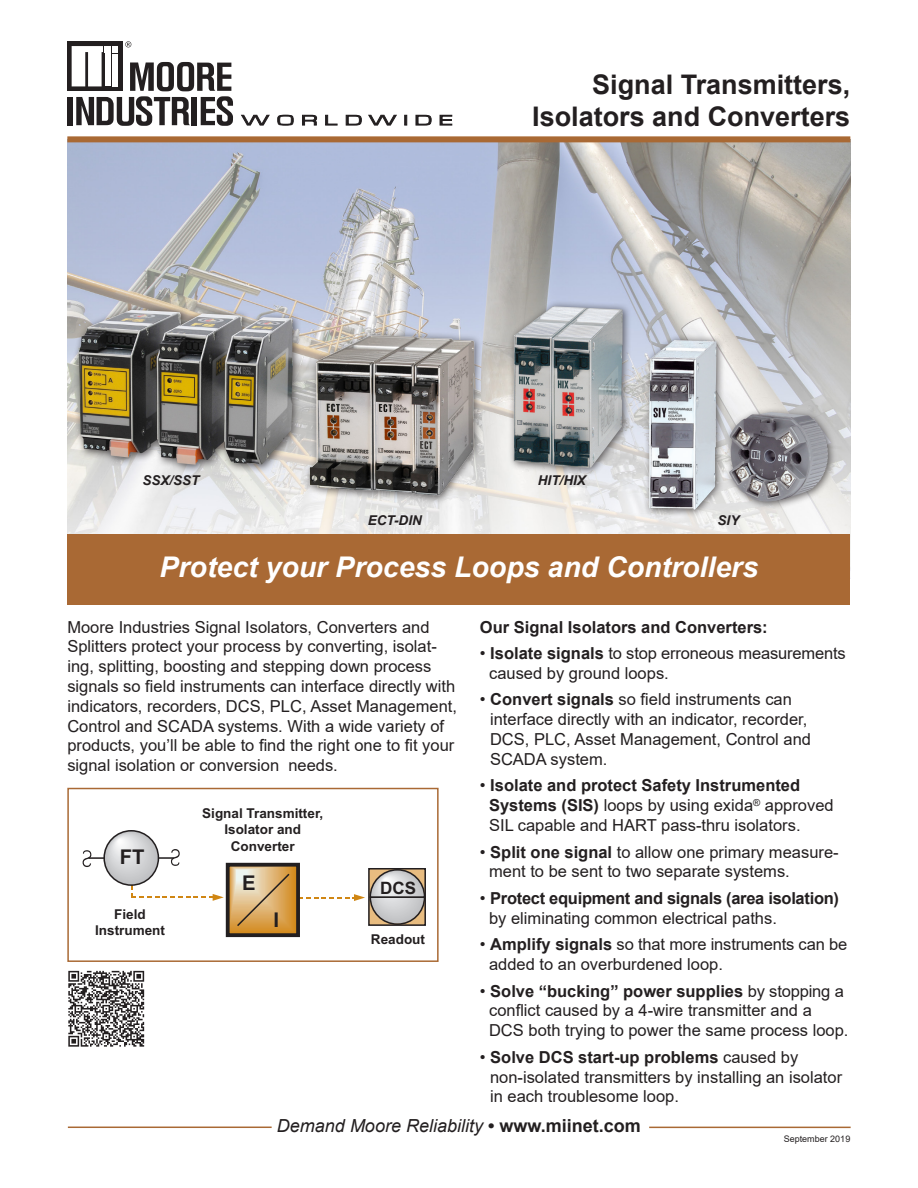
<style>
.page{position:relative;width:918px;height:1188px;background:#fff}
.page>*{position:absolute;margin:0;border:0;box-sizing:border-box;transform-origin:0 0}
.t1{font:italic 700 28.5px "Arial";color:#fff}
.t2{font:700 27px/32.4px "Arial";color:#231f20;text-align:right}
.t3{font:700 20.25px "Arial";color:#231f20}
.t4{font:italic 18px "Arial";color:#231f20}
.t5{font:700 17.1px "Arial";color:#231f20}
.t6{font:16.5px/19.8px "Arial";color:#231f20}
.t7{font:700 16.5px/19.8px "Arial";letter-spacing:-.02em;color:#231f20}
.t8{font:700 16.5px "Arial";color:#231f20}
.t9{font:700 13.5px/16.2px "Arial";color:#231f20;text-align:center}
.t10{font:italic 700 13.5px "Arial";color:#231f20}
.t11{font:9px "Arial";color:#231f20}
.s1{font-weight:700}
.s2{font-weight:400}
.s3{font-weight:700;font-style:normal}
</style>
<div class="page">
<img style="left:67px;top:142px;width:783px;height:393px">
<div style="left:67px;top:136px;width:783px;height:6px;background:#a96934"></div>
<hr style="left:68px;top:1127px;width:204px;height:1px;background:#a96934">
<hr style="left:649px;top:1127px;width:202px;height:1px;background:#a96934">
<div style="left:67px;top:97px;width:6px;height:28px;background:#231f20"></div>
<svg style="left:67px;top:42px;width:5px;height:49px"></svg>
<svg style="left:241px;top:114px;width:29px;height:12px"></svg>
<svg style="left:277px;top:114px;width:17px;height:12px"></svg>
<svg style="left:302px;top:115px;width:15px;height:11px"></svg>
<svg style="left:325px;top:115px;width:13px;height:11px"></svg>
<svg style="left:346px;top:115px;width:16px;height:11px"></svg>
<svg style="left:368px;top:114px;width:29px;height:12px"></svg>
<svg style="left:404px;top:115px;width:3px;height:10px"></svg>
<svg style="left:415px;top:115px;width:17px;height:11px"></svg>
<svg style="left:439px;top:115px;width:13px;height:11px"></svg>
<svg style="left:72px;top:41px;width:161px;height:85px"></svg>
<img style="left:68px;top:970px;width:77px;height:77px">
<div style="left:67px;top:788px;width:372px;height:174px;background:#fff;border:2px solid #a96934"></div>
<div style="left:232px;top:867px;width:44px;height:45px;background:#dfb16e"></div>
<div style="left:232px;top:867px;width:43px;height:44px;background:#dfb372"></div>
<div style="left:232px;top:867px;width:42px;height:43px;background:#e2ba7f"></div>
<div style="left:233px;top:867px;width:40px;height:42px;background:#e1b679"></div>
<div style="left:233px;top:867px;width:38px;height:40px;background:#e2ba7f"></div>
<div style="left:233px;top:867px;width:37px;height:39px;background:#e3bc83"></div>
<div style="left:233px;top:868px;width:36px;height:36px;background:#e4bf88"></div>
<div style="left:233px;top:868px;width:35px;height:35px;background:#e6c798"></div>
<div style="left:234px;top:868px;width:33px;height:35px;background:#e4c38e"></div>
<div style="left:234px;top:868px;width:32px;height:34px;background:#e4c493"></div>
<div style="left:234px;top:868px;width:31px;height:33px;background:#e5c697"></div>
<div style="left:234px;top:868px;width:30px;height:31px;background:#e6ca9e"></div>
<div style="left:234px;top:868px;width:29px;height:30px;background:#e7cca2"></div>
<div style="left:234px;top:868px;width:28px;height:29px;background:#e7cea6"></div>
<div style="left:234px;top:868px;width:27px;height:28px;background:#e7d5b2"></div>
<div style="left:235px;top:869px;width:26px;height:26px;background:#e8d1ab"></div>
<div style="left:235px;top:869px;width:25px;height:25px;background:#e6d3af"></div>
<div style="left:235px;top:869px;width:24px;height:24px;background:#e7d6b4"></div>
<div style="left:235px;top:869px;width:23px;height:23px;background:#e8d9b9"></div>
<div style="left:235px;top:869px;width:22px;height:22px;background:#e9dbbe"></div>
<div style="left:235px;top:869px;width:21px;height:21px;background:#e9dec2"></div>
<div style="left:235px;top:869px;width:20px;height:21px;background:#ebe3cd"></div>
<div style="left:236px;top:869px;width:19px;height:20px;background:#eae1c7"></div>
<div style="left:236px;top:869px;width:17px;height:18px;background:#ebe4cf"></div>
<div style="left:236px;top:869px;width:16px;height:17px;background:#edede1"></div>
<div style="left:236px;top:870px;width:16px;height:16px;background:#ebe6d4"></div>
<div style="left:236px;top:870px;width:15px;height:14px;background:#ece9da"></div>
<div style="left:236px;top:870px;width:14px;height:14px;background:#ececdf"></div>
<div style="left:236px;top:870px;width:13px;height:13px;background:#ecf4ee"></div>
<div style="left:237px;top:870px;width:12px;height:12px;background:#edefe5"></div>
<div style="left:237px;top:870px;width:11px;height:11px;background:#edf2eb"></div>
<div style="left:237px;top:870px;width:10px;height:10px;background:#ecf5f0"></div>
<svg style="left:235px;top:872px;width:56px;height:56px"></svg>
<div style="left:226px;top:863px;width:74px;height:74px;border:4px solid #231f20"></div>
<svg style="left:83px;top:831px;width:141px;height:70px"></svg>
<svg style="left:298px;top:868px;width:128px;height:58px"></svg>
<div style="left:67px;top:535px;width:783px;height:70px;background:#a96934"></div>
<div style="left:73px;top:304px;width:229px;height:170px;background:#231f20;opacity:.7"></div>
<img style="left:79px;top:310px;width:214px;height:155px">
<img style="left:269px;top:326px;width:264px;height:179px">
<div style="left:508px;top:301px;width:124px;height:176px;background:#231f20;opacity:.7"></div>
<img style="left:514px;top:306px;width:109px;height:162px">
<div style="left:644px;top:334px;width:82px;height:184px;background:#231f20;opacity:.7"></div>
<img style="left:645px;top:340px;width:76px;height:170px">
<div style="left:724px;top:406px;width:113px;height:104px;background:#231f20;opacity:.7"></div>
<img style="left:729px;top:412px;width:99px;height:90px">
<p class="t10" style="left:143px;top:471px;width:59px">SSX/SST</p>
<p class="t2" style="left:532px;top:69px;width:320px">Signal Transmitters,<br>Isolators and Converters</p>
<p class="t10" style="left:368px;top:512px;width:55px">ECT-DIN</p>
<p class="t10" style="left:538px;top:471px;width:50px">HIT/HIX</p>
<p class="t10" style="left:718px;top:512px;width:23px">SIY</p>
<p class="t1" style="left:160px;top:548px;width:600px">Protect your Process Loops and Controllers</p>
<p class="t8" style="left:480px;top:615px;width:289px">Our Signal Isolators and Converters:</p>
<p class="t6" style="left:489px;top:643px;width:358px;text-indent:-9px">• <span class="s1">Isolate signals</span> to stop erroneous measurements caused by ground loops.</p>
<p class="t6" style="left:490px;top:690px;width:322px;text-indent:-10px">• <span class="s1">Convert signals</span> so field instruments can interface directly with an indicator, recorder, DCS, PLC, Asset Management, Control and SCADA system.</p>
<p class="t6" style="left:489px;top:776px;width:346px;text-indent:-9px">• <span class="s1">Isolate and protect Safety Instrumented<br>Systems (SIS)</span> loops by using exida<sup>®</sup> approved<br>SIL capable and HART pass-thru isolators.</p>
<p class="t6" style="left:489px;top:842px;width:351px;text-indent:-9px">• <span class="s1">Split one signal</span> to allow one primary measure&shy;ment to be sent to two separate systems.</p>
<p class="t7" style="left:489px;top:888px;width:351px;text-indent:-9px"><span class="s2">•</span> Protect equipment and signals (area isolation) <span class="s2">by eliminating common electrical paths.</span></p>
<p class="t6" style="left:489px;top:934px;width:360px;text-indent:-9px">• <span class="s1">Amplify signals</span> so that more instruments can be added to an overburdened loop.</p>
<p class="t6" style="left:489px;top:981px;width:361px;text-indent:-9px">• <span class="s1">Solve “bucking” power supplies</span> by stopping a conflict caused by a 4-wire transmitter and a<br>DCS both trying to power the same process loop.</p>
<p class="t6" style="left:490px;top:1047px;width:354px;text-indent:-10px">• <span class="s1">Solve DCS start-up problems</span> caused by non-isolated transmitters by installing an isolator in each troublesome loop.</p>
<p class="t6" style="left:67px;top:617px;width:391px">Moore Industries Signal Isolators, Converters and Splitters protect your process by converting, isolat&shy;ing, splitting, boosting and stepping down process signals so field instruments can interface directly with indicators, recorders, DCS, PLC, Asset Management, Control and SCADA systems. With a wide variety of products, you’ll be able to find the right one to fit your signal isolation or conversion needs.</p>
<p class="t9" style="left:202px;top:806px;width:123px">Signal Transmitter,<br>Isolator and<br>Converter</p>
<p class="t3" style="left:120px;top:844px;width:26px">FT</p>
<p class="t3" style="left:242px;top:869px;width:15px">E</p>
<p class="t5" style="left:380px;top:877px;width:37px">DCS</p>
<p class="t9" style="left:95px;top:906px;width:71px">Field<br>Instrument</p>
<p class="t3" style="left:273px;top:906px;width:7px">I</p>
<p class="t9" style="left:371px;top:932px;width:56px">Readout</p>
<p class="t4" style="left:277px;top:1114px;width:365px">Demand Moore Reliability <span class="s3">• www.miinet.com</span></p>
<p class="t11" style="left:784px;top:1133px;width:68px">September 2019</p>
</div>
